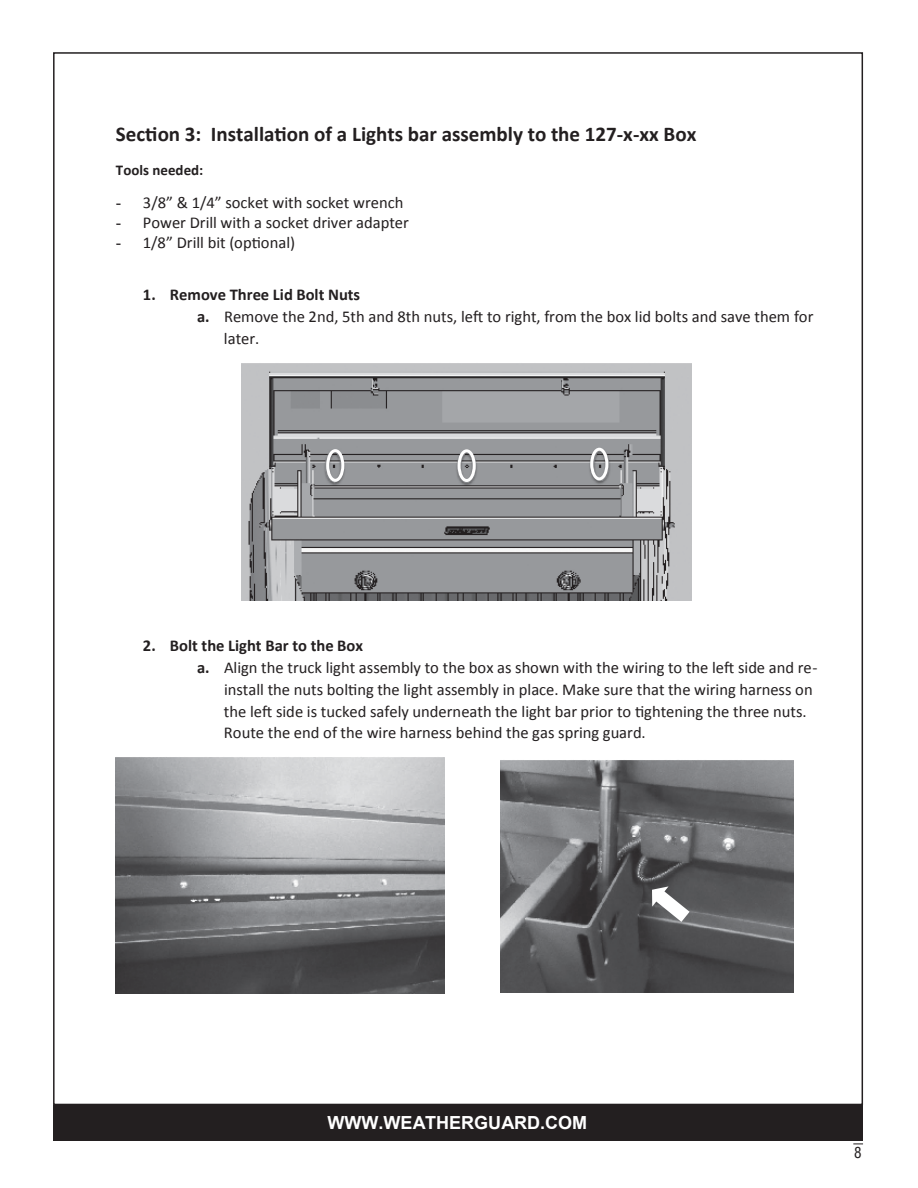
<style>
.page{position:relative;width:918px;height:1188px;background:#fff}
.page>*{position:absolute;margin:0;border:0;box-sizing:border-box;transform-origin:0 0}
.t1{font:700 21px "Calibri";color:#231f20}
.t2{font:700 18px "Arial";color:#fff}
.t3{font:16.5px "Calibri";color:#231f20}
.t4{font:700 16.5px "Calibri";color:#231f20}
.t5{font:700 15px "Calibri";color:#231f20}
.t6{font:condensed 15px "Helvetica LT Std";color:#231f20}
.s1{font-family:"Times New Roman"}
.s2{font-weight:700}
</style>
<div class="page">
<div style="left:53px;top:1105px;width:810px;height:36px;background:#231f20"></div>
<img style="left:242px;top:363px;width:449px;height:237px">
<img style="left:116px;top:757px;width:329px;height:236px">
<img style="left:501px;top:760px;width:292px;height:232px">
<svg style="left:652px;top:886px;width:38px;height:36px"></svg>
<div style="left:326px;top:449px;width:18px;height:33px;border:3px solid #fff;border-radius:50%"></div>
<div style="left:458px;top:449px;width:18px;height:33px;border:3px solid #fff;border-radius:50%"></div>
<div style="left:590px;top:448px;width:18px;height:32px;border:3px solid #fff;border-radius:50%"></div>
<p class="t1" style="left:116px;top:121px;width:582px">Section 3: Installation of a Lights bar assembly to the 127-x-xx Box</p>
<p class="t5" style="left:116px;top:160px;width:89px">Tools needed:</p>
<p class="t3" style="left:116px;top:192px;width:289px"><span class="s1">-</span> 3/8” &amp; 1/4” socket with socket wrench</p>
<p class="t3" style="left:116px;top:213px;width:294px"><span class="s1">-</span> Power Drill with a socket driver adapter</p>
<p class="t3" style="left:116px;top:232px;width:181px"><span class="s1">-</span> 1/8” Drill bit (optional)</p>
<p class="t4" style="left:143px;top:284px;width:219px">1. Remove Three Lid Bolt Nuts</p>
<p class="t3" style="left:197px;top:306px;width:618px"><span class="s2">a.</span> Remove the 2nd, 5th and 8th nuts, left to right, from the box lid bolts and save them for</p>
<p class="t3" style="left:224px;top:328px;width:37px">later.</p>
<p class="t4" style="left:143px;top:635px;width:221px">2. Bolt the Light Bar to the Box</p>
<p class="t3" style="left:197px;top:657px;width:622px"><span class="s2">a.</span> Align the truck light assembly to the box as shown with the wiring to the left side and re-</p>
<p class="t3" style="left:224px;top:679px;width:590px">install the nuts bolting the light assembly in place. Make sure that the wiring harness on</p>
<p class="t3" style="left:224px;top:701px;width:584px">the left side is tucked safely underneath the light bar prior to tightening the three nuts.</p>
<p class="t3" style="left:224px;top:722px;width:423px">Route the end of the wire harness behind the gas spring guard.</p>
<p class="t2" style="left:327px;top:1110px;width:261px">WWW.WEATHERGUARD.COM</p>
<p class="t6" style="left:854px;top:1143px;width:9px">8</p>
</div>
